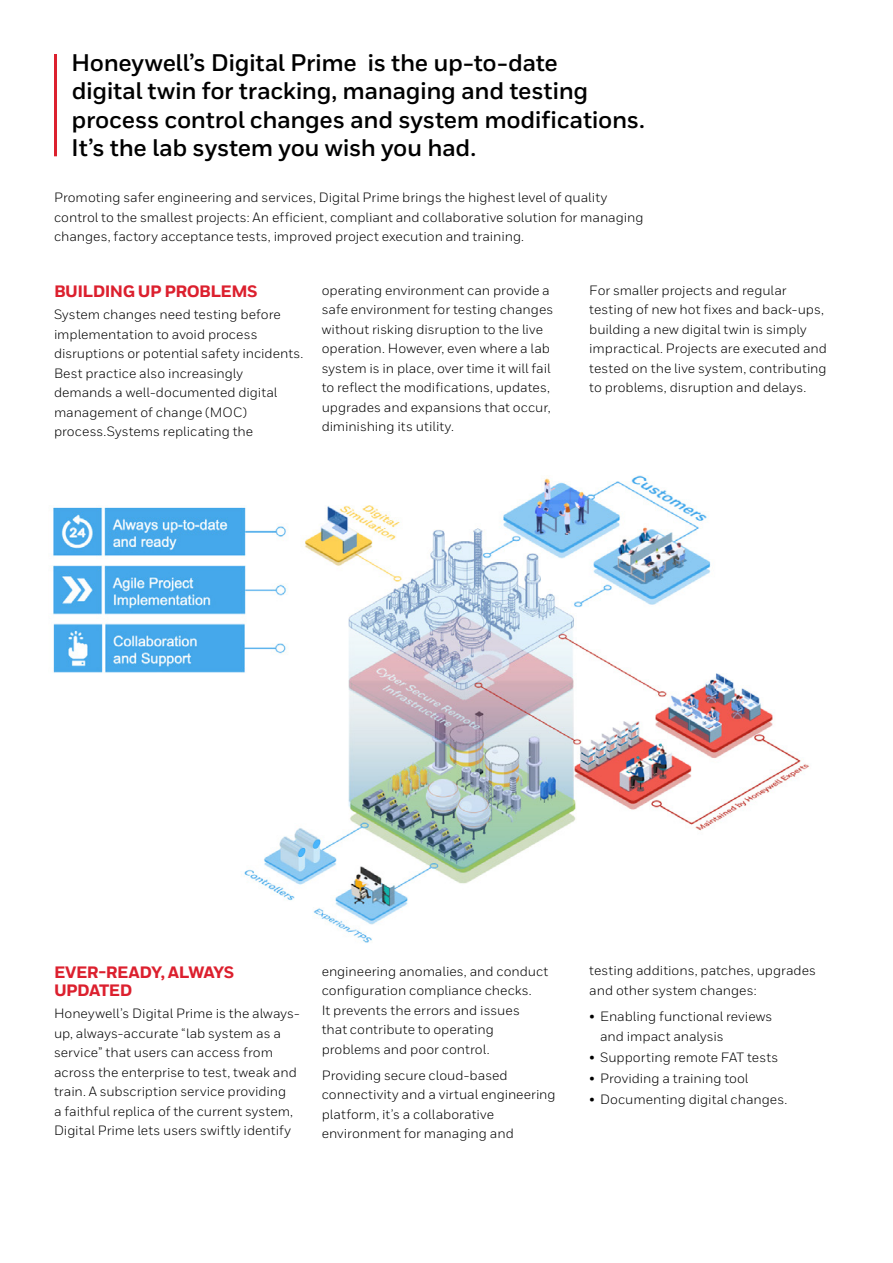
<style>
.page{position:relative;width:893px;height:1263px;background:#fff}
.page>*{position:absolute;margin:0;border:0;box-sizing:border-box;transform-origin:0 0}
.t1{font:700 24px/28.5px "Honeywell Sans";letter-spacing:-.015em;color:#000}
.t2{font:800 16.5px/18px "Honeywell Sans";letter-spacing:-.03em;color:#dc202e}
.t3{font:13.5px/19.5px "Honeywell Sans";color:#000}
</style>
<div class="page">
<img style="left:52px;top:475px;width:757px;height:468px">
<hr style="left:54px;top:54px;width:3px;height:102px;background:#dc202e">
<h1 class="t1" style="left:71px;top:49px;width:575px">Honeywell’s Digital Prime is the up-to-date<br>digital twin for tracking, managing and testing process control changes and system modifications.<br>It’s the lab system you wish you had.</h1>
<p class="t3" style="left:54px;top:188px;width:591px">Promoting safer engineering and services, Digital Prime brings the highest level of quality control to the smallest projects: An efficient, compliant and collaborative solution for managing changes, factory acceptance tests, improved project execution and training.</p>
<p class="t2" style="left:54px;top:283px;width:205px">BUILDING UP PROBLEMS</p>
<p class="t3" style="left:54px;top:305px;width:251px">System changes need testing before implementation to avoid process disruptions or potential safety incidents.<br>Best practice also increasingly demands a well-documented digital management of change (MOC) process.Systems replicating the</p>
<p class="t3" style="left:322px;top:280px;width:233px">operating environment can provide a safe environment for testing changes without risking disruption to the live operation. However, even where a lab system is in place, over time it will fail to reflect the modifications, updates, upgrades and expansions that occur, diminishing its utility.</p>
<p class="t3" style="left:589px;top:280px;width:239px">For smaller projects and regular testing of new hot fixes and back-ups, building a new digital twin is simply impractical. Projects are executed and tested on the live system, contributing to problems, disruption and delays.</p>
<p class="t2" style="left:54px;top:964px;width:182px">EVER-READY, ALWAYS<br>UPDATED</p>
<p class="t3" style="left:54px;top:1004px;width:247px">Honeywell’s Digital Prime is the always&shy;up, always-accurate “lab system as a service” that users can access from across the enterprise to test, tweak and train. A subscription service providing<br>a faithful replica of the current system, Digital Prime lets users swiftly identify</p>
<p class="t3" style="left:322px;top:961px;width:228px">engineering anomalies, and conduct configuration compliance checks.<br>It prevents the errors and issues that contribute to operating problems and poor control.</p>
<p class="t3" style="left:322px;top:1065px;width:236px">Providing secure cloud-based connectivity and a virtual engineering platform, it’s a collaborative environment for managing and</p>
<p class="t3" style="left:589px;top:961px;width:228px">testing additions, patches, upgrades and other system changes:</p>
<p class="t3" style="left:600px;top:1007px;width:174px;text-indent:-11px">• Enabling functional reviews and impact analysis</p>
<p class="t3" style="left:589px;top:1047px;width:190px">• Supporting remote FAT tests</p>
<p class="t3" style="left:589px;top:1068px;width:161px">• Providing a training tool</p>
<p class="t3" style="left:589px;top:1090px;width:199px">• Documenting digital changes.</p>
</div>
